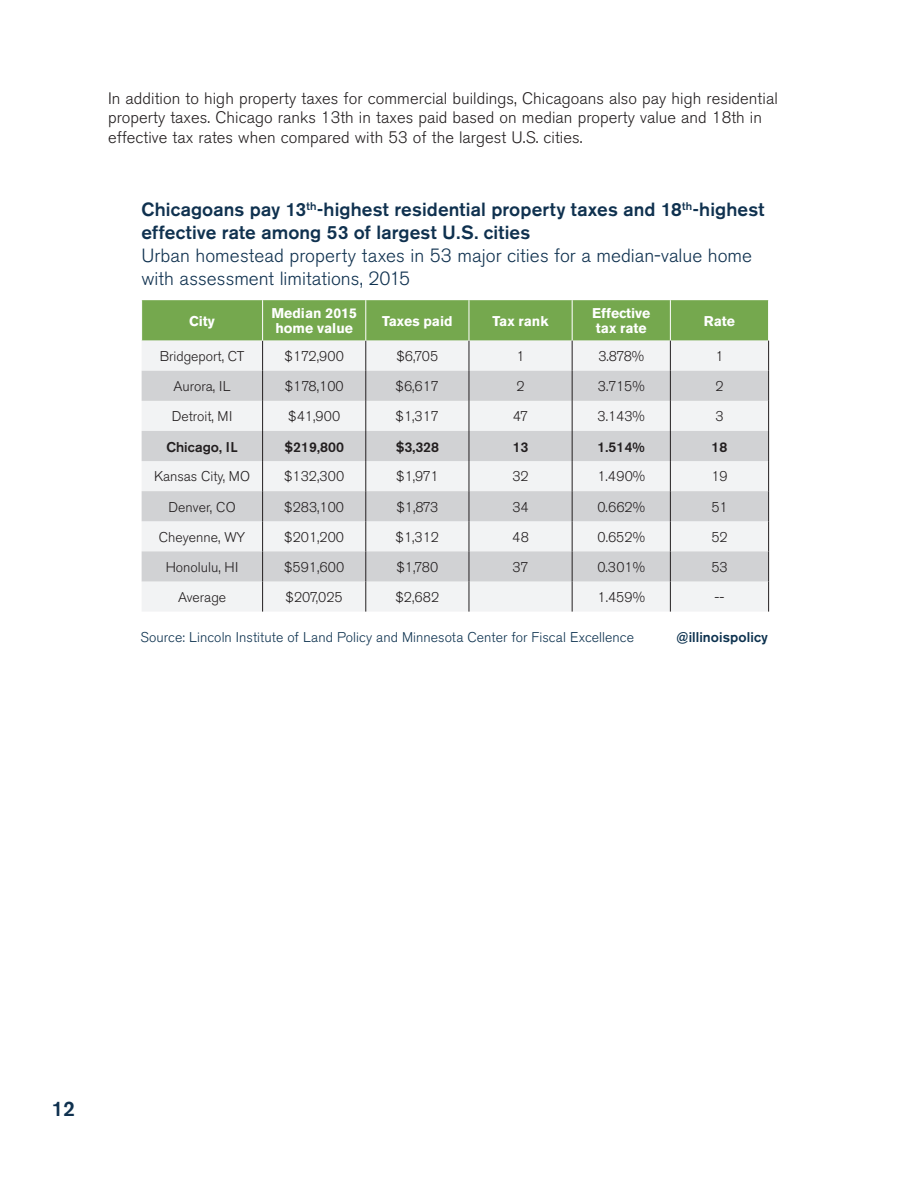
<style>
.page{position:relative;width:918px;height:1188px;background:#fff}
.page>*{position:absolute;margin:0;border:0;box-sizing:border-box;transform-origin:0 0}
.t1{font:500 21px "Akzidenz Grotesk BE";color:#0f314f}
.t2{font:500 18.9px/22.8px "Akzidenz Grotesk BE";letter-spacing:.005em;color:#0f314f}
.t3{font:300 18.9px/22.8px "Akzidenz Grotesk BE";color:#0f314f}
.t4{font:300 16.5px/19.5px "Akzidenz Grotesk BE";letter-spacing:.005em;color:#231f20}
.t5{font:300 14.1px "Akzidenz Grotesk BE";color:#231f20}
.t6{font:300 14.1px "Akzidenz Grotesk BE";letter-spacing:.005em;color:#0d324f}
.t7{font:700 14.1px/14.9px "Akzidenz Grotesk BE";color:#fff}
.t8{font:500 14.1px "Akzidenz Grotesk BE";color:#231f20}
.t9{font:500 14.1px "Akzidenz Grotesk BE";letter-spacing:.005em;color:#0d324f}
</style>
<div class="page">
<svg style="left:142px;top:300px;width:626px;height:41px;background:#78aa52"></svg>
<div style="left:142px;top:341px;width:626px;height:271px;background:#f2f3f4"></div>
<svg style="left:142px;top:371px;width:626px;height:210px;fill:#d1d2d4"></svg>
<hr style="left:670px;top:300px;width:1px;height:41px;background:#fff">
<hr style="left:262px;top:341px;width:1px;height:30px;background:#231f20">
<hr style="left:366px;top:341px;width:1px;height:30px;background:#231f20">
<hr style="left:469px;top:341px;width:1px;height:30px;background:#231f20">
<hr style="left:262px;top:371px;width:1px;height:30px;background:#231f20">
<hr style="left:366px;top:371px;width:1px;height:30px;background:#231f20">
<hr style="left:469px;top:371px;width:1px;height:30px;background:#231f20">
<hr style="left:262px;top:401px;width:1px;height:30px;background:#231f20">
<hr style="left:366px;top:401px;width:1px;height:30px;background:#231f20">
<hr style="left:469px;top:401px;width:1px;height:30px;background:#231f20">
<hr style="left:262px;top:431px;width:1px;height:30px;background:#231f20">
<hr style="left:366px;top:431px;width:1px;height:30px;background:#231f20">
<hr style="left:469px;top:431px;width:1px;height:30px;background:#231f20">
<hr style="left:262px;top:461px;width:1px;height:30px;background:#231f20">
<hr style="left:366px;top:461px;width:1px;height:30px;background:#231f20">
<hr style="left:469px;top:461px;width:1px;height:30px;background:#231f20">
<hr style="left:262px;top:491px;width:1px;height:30px;background:#231f20">
<hr style="left:366px;top:491px;width:1px;height:30px;background:#231f20">
<hr style="left:469px;top:491px;width:1px;height:30px;background:#231f20">
<hr style="left:262px;top:521px;width:1px;height:30px;background:#231f20">
<hr style="left:366px;top:521px;width:1px;height:30px;background:#231f20">
<hr style="left:469px;top:521px;width:1px;height:30px;background:#231f20">
<hr style="left:262px;top:551px;width:1px;height:30px;background:#231f20">
<hr style="left:366px;top:551px;width:1px;height:30px;background:#231f20">
<hr style="left:469px;top:551px;width:1px;height:30px;background:#231f20">
<hr style="left:262px;top:581px;width:1px;height:31px;background:#231f20">
<hr style="left:366px;top:581px;width:1px;height:31px;background:#231f20">
<hr style="left:262px;top:300px;width:1px;height:41px;background:#fff">
<hr style="left:366px;top:300px;width:1px;height:41px;background:#fff">
<hr style="left:469px;top:300px;width:1px;height:41px;background:#fff">
<hr style="left:572px;top:300px;width:1px;height:41px;background:#fff">
<hr style="left:572px;top:341px;width:1px;height:30px;background:#231f20">
<hr style="left:670px;top:341px;width:1px;height:30px;background:#231f20">
<hr style="left:768px;top:341px;width:1px;height:30px;background:#231f20">
<hr style="left:572px;top:371px;width:1px;height:30px;background:#231f20">
<hr style="left:670px;top:371px;width:1px;height:30px;background:#231f20">
<hr style="left:768px;top:371px;width:1px;height:30px;background:#231f20">
<hr style="left:572px;top:401px;width:1px;height:30px;background:#231f20">
<hr style="left:670px;top:401px;width:1px;height:30px;background:#231f20">
<hr style="left:768px;top:401px;width:1px;height:30px;background:#231f20">
<hr style="left:572px;top:431px;width:1px;height:30px;background:#231f20">
<hr style="left:670px;top:431px;width:1px;height:30px;background:#231f20">
<hr style="left:768px;top:431px;width:1px;height:30px;background:#231f20">
<hr style="left:572px;top:461px;width:1px;height:30px;background:#231f20">
<hr style="left:670px;top:461px;width:1px;height:30px;background:#231f20">
<hr style="left:768px;top:461px;width:1px;height:30px;background:#231f20">
<hr style="left:572px;top:491px;width:1px;height:30px;background:#231f20">
<hr style="left:670px;top:491px;width:1px;height:30px;background:#231f20">
<hr style="left:768px;top:491px;width:1px;height:30px;background:#231f20">
<hr style="left:572px;top:521px;width:1px;height:30px;background:#231f20">
<hr style="left:670px;top:521px;width:1px;height:30px;background:#231f20">
<hr style="left:768px;top:521px;width:1px;height:30px;background:#231f20">
<hr style="left:572px;top:551px;width:1px;height:30px;background:#231f20">
<hr style="left:670px;top:551px;width:1px;height:30px;background:#231f20">
<hr style="left:768px;top:551px;width:1px;height:30px;background:#231f20">
<hr style="left:469px;top:581px;width:1px;height:31px;background:#231f20">
<hr style="left:572px;top:581px;width:1px;height:31px;background:#231f20">
<hr style="left:670px;top:581px;width:1px;height:31px;background:#231f20">
<hr style="left:768px;top:581px;width:1px;height:31px;background:#231f20">
<p class="t4" style="left:108px;top:90px;width:671px">In addition to high property taxes for commercial buildings, Chicagoans also pay high residential property taxes. Chicago ranks 13th in taxes paid based on median property value and 18th in effective tax rates when compared with 53 of the largest U.S. cities.</p>
<h2 class="t2" style="left:141px;top:198px;width:625px">Chicagoans pay 13<sup>th</sup>-highest residential property taxes and 18<sup>th</sup>-highest effective rate among 53 of largest U.S. cities</h2>
<h2 class="t3" style="left:141px;top:246px;width:612px">Urban homestead property taxes in 53 major cities for a median-value home with assessment limitations, 2015</h2>
<p class="t7" style="left:189px;top:313px;width:27px">City</p>
<p class="t7" style="left:271px;top:306px;width:87px">Median 2015 home value</p>
<p class="t7" style="left:382px;top:313px;width:72px">Taxes paid</p>
<p class="t7" style="left:493px;top:313px;width:58px">Tax rank</p>
<p class="t7" style="left:592px;top:306px;width:60px">Effective tax rate</p>
<p class="t7" style="left:704px;top:313px;width:33px">Rate</p>
<p class="t5" style="left:160px;top:351px;width:86px">Bridgeport, CT</p>
<p class="t5" style="left:285px;top:351px;width:61px">$172,900</p>
<p class="t5" style="left:396px;top:351px;width:43px">$6,705</p>
<p class="t5" style="left:516px;top:351px;width:10px">1</p>
<p class="t5" style="left:598px;top:351px;width:47px">3.878%</p>
<p class="t5" style="left:715px;top:351px;width:10px">1</p>
<p class="t5" style="left:173px;top:381px;width:59px">Aurora, IL</p>
<p class="t5" style="left:285px;top:381px;width:61px">$178,100</p>
<p class="t5" style="left:396px;top:381px;width:45px">$6,617</p>
<p class="t5" style="left:516px;top:381px;width:10px">2</p>
<p class="t5" style="left:598px;top:381px;width:48px">3.715%</p>
<p class="t5" style="left:715px;top:381px;width:10px">2</p>
<p class="t5" style="left:172px;top:411px;width:62px">Detroit, MI</p>
<p class="t5" style="left:288px;top:411px;width:53px">$41,900</p>
<p class="t5" style="left:396px;top:411px;width:45px">$1,317</p>
<p class="t5" style="left:513px;top:411px;width:17px">47</p>
<p class="t5" style="left:598px;top:411px;width:49px">3.143%</p>
<p class="t5" style="left:715px;top:411px;width:10px">3</p>
<p class="t8" style="left:166px;top:438px;width:73px">Chicago, IL</p>
<p class="t8" style="left:284px;top:438px;width:61px">$219,800</p>
<p class="t8" style="left:396px;top:438px;width:45px">$3,328</p>
<p class="t8" style="left:513px;top:438px;width:17px">13</p>
<p class="t8" style="left:598px;top:438px;width:49px">1.514%</p>
<p class="t8" style="left:711px;top:438px;width:18px">18</p>
<p class="t5" style="left:154px;top:471px;width:98px">Kansas City, MO</p>
<p class="t5" style="left:284px;top:471px;width:62px">$132,300</p>
<p class="t5" style="left:396px;top:471px;width:44px">$1,971</p>
<p class="t5" style="left:512px;top:471px;width:18px">32</p>
<p class="t5" style="left:597px;top:471px;width:49px">1.490%</p>
<p class="t5" style="left:711px;top:471px;width:18px">19</p>
<p class="t5" style="left:169px;top:502px;width:68px">Denver, CO</p>
<p class="t5" style="left:284px;top:502px;width:61px">$283,100</p>
<p class="t5" style="left:396px;top:502px;width:44px">$1,873</p>
<p class="t5" style="left:512px;top:502px;width:18px">34</p>
<p class="t5" style="left:597px;top:502px;width:49px">0.662%</p>
<p class="t5" style="left:711px;top:502px;width:18px">51</p>
<p class="t5" style="left:159px;top:532px;width:88px">Cheyenne, WY</p>
<p class="t5" style="left:284px;top:532px;width:61px">$201,200</p>
<p class="t5" style="left:396px;top:532px;width:45px">$1,312</p>
<p class="t5" style="left:512px;top:532px;width:18px">48</p>
<p class="t5" style="left:598px;top:532px;width:49px">0.652%</p>
<p class="t5" style="left:711px;top:532px;width:18px">52</p>
<p class="t5" style="left:166px;top:562px;width:74px">Honolulu, HI</p>
<p class="t5" style="left:284px;top:562px;width:62px">$591,600</p>
<p class="t5" style="left:396px;top:562px;width:44px">$1,780</p>
<p class="t5" style="left:512px;top:562px;width:18px">37</p>
<p class="t5" style="left:597px;top:562px;width:49px">0.301%</p>
<p class="t5" style="left:711px;top:562px;width:18px">53</p>
<p class="t5" style="left:178px;top:592px;width:50px">Average</p>
<p class="t5" style="left:286px;top:592px;width:59px">$207,025</p>
<p class="t5" style="left:395px;top:592px;width:45px">$2,682</p>
<p class="t5" style="left:598px;top:592px;width:49px">1.459%</p>
<p class="t5" style="left:715px;top:592px;width:11px">--</p>
<p class="t9" style="left:676px;top:629px;width:93px">@illinoispolicy</p>
<p class="t6" style="left:141px;top:632px;width:495px">Source: Lincoln Institute of Land Policy and Minnesota Center for Fiscal Excellence</p>
<h1 class="t1" style="left:52px;top:1096px;width:25px">12</h1>
</div>
